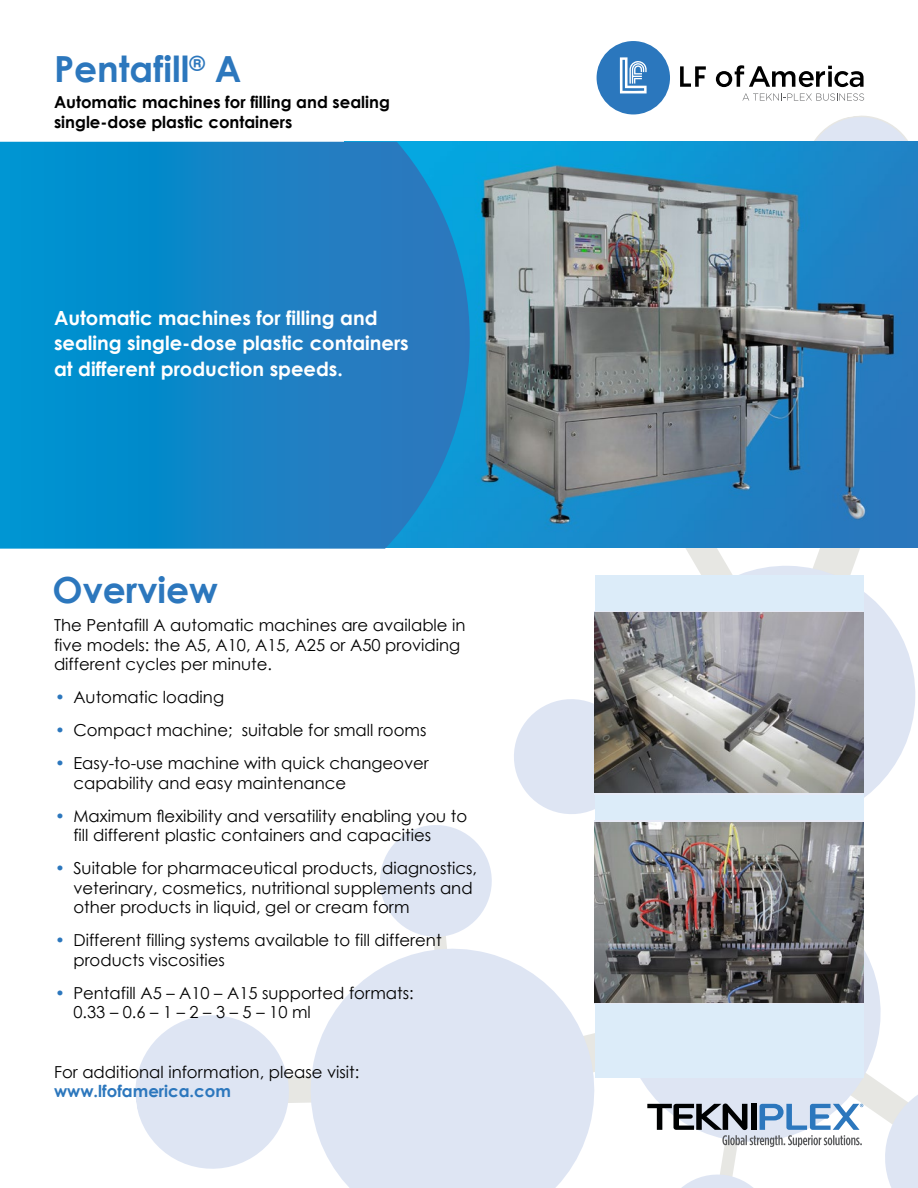
<style>
.page{position:relative;width:918px;height:1188px;background:#fff}
.page>*{position:absolute;margin:0;border:0;box-sizing:border-box;transform-origin:0 0}
.t1{font:700 36px "Century Gothic";color:#2c77bd}
.t2{font:700 19.5px/25.5px "Century Gothic";color:#fff}
.t3{font:16.5px/19.5px "Century Gothic";color:#000}
.t4{font:700 16.5px/19.5px "Century Gothic";color:#000}
.t5{font:700 16.5px "Century Gothic";color:#2c77bd}
.s1{font-weight:700;color:#2c77bd}
</style>
<div class="page">
<svg style="left:814px;top:548px;width:46px;height:16px"></svg>
<svg style="left:514px;top:681px;width:81px;height:141px"></svg>
<svg style="left:135px;top:825px;width:357px;height:344px"></svg>
<svg style="left:640px;top:950px;width:241px;height:166px"></svg>
<svg style="left:655px;top:564px;width:261px;height:234px;fill:#dee5f3"></svg>
<svg style="left:296px;top:934px;width:299px;height:254px;fill:#dee5f3"></svg>
<svg style="left:800px;top:115px;width:118px;height:27px"></svg>
<svg style="left:686px;top:548px;width:37px;height:10px"></svg>
<svg style="left:881px;top:1084px;width:37px;height:104px"></svg>
<svg style="left:647px;top:1078px;width:216px;height:110px"></svg>
<div style="left:597px;top:41px;width:73px;height:73px;background:#2b77bd;border-radius:50%"></div>
<svg style="left:620px;top:57px;width:27px;height:36px"></svg>
<svg style="left:680px;top:66px;width:26px;height:21px"></svg>
<svg style="left:716px;top:65px;width:148px;height:22px"></svg>
<svg style="left:742px;top:93px;width:122px;height:8px"></svg>
<img style="left:470px;top:142px;width:448px;height:406px">
<svg style="left:0;top:142px;width:470px;height:407px;background:#1186c8"></svg>
<div style="left:595px;top:576px;width:269px;height:502px;background:#dcecf9"></div>
<img style="left:595px;top:822px;width:269px;height:180px">
<img style="left:595px;top:613px;width:268px;height:180px">
<h1 class="t1" style="left:54px;top:46px;width:189px">Pentafill<sup>®</sup> A</h1>
<p class="t4" style="left:54px;top:92px;width:337px">Automatic machines for filling and sealing single-dose plastic containers</p>
<p class="t2" style="left:54px;top:305px;width:356px">Automatic machines for filling and sealing single-dose plastic containers at different production speeds.</p>
<h1 class="t1" style="left:52px;top:567px;width:167px">Overview</h1>
<p class="t3" style="left:54px;top:615px;width:413px">The Pentafill A automatic machines are available in five models: the A5, A10, A15, A25 or A50 providing different cycles per minute.</p>
<p class="t3" style="left:55px;top:687px;width:171px"><span class="s1">•</span> Automatic loading</p>
<p class="t3" style="left:55px;top:720px;width:373px"><span class="s1">•</span> Compact machine; suitable for small rooms</p>
<p class="t3" style="left:73px;top:753px;width:357px;text-indent:-18px"><span class="s1">•</span> Easy-to-use machine with quick changeover capability and easy maintenance</p>
<p class="t3" style="left:73px;top:806px;width:395px;text-indent:-18px"><span class="s1">•</span> Maximum flexibility and versatility enabling you to fill different plastic containers and capacities</p>
<p class="t3" style="left:73px;top:858px;width:405px;text-indent:-18px"><span class="s1">•</span> Suitable for pharmaceutical products, diagnostics, veterinary, cosmetics, nutritional supplements and other products in liquid, gel or cream form</p>
<p class="t3" style="left:73px;top:930px;width:370px;text-indent:-18px"><span class="s1">•</span> Different filling systems available to fill different products viscosities</p>
<p class="t3" style="left:73px;top:983px;width:342px;text-indent:-18px"><span class="s1">•</span> Pentafill A5 – A10 – A15 supported formats:<br>0.33 – 0.6 – 1 – 2 – 3 – 5 – 10 ml</p>
<p class="t3" style="left:54px;top:1062px;width:307px">For additional information, please visit:</p>
<p class="t5" style="left:54px;top:1081px;width:178px">www.lfofamerica.com</p>
</div>
